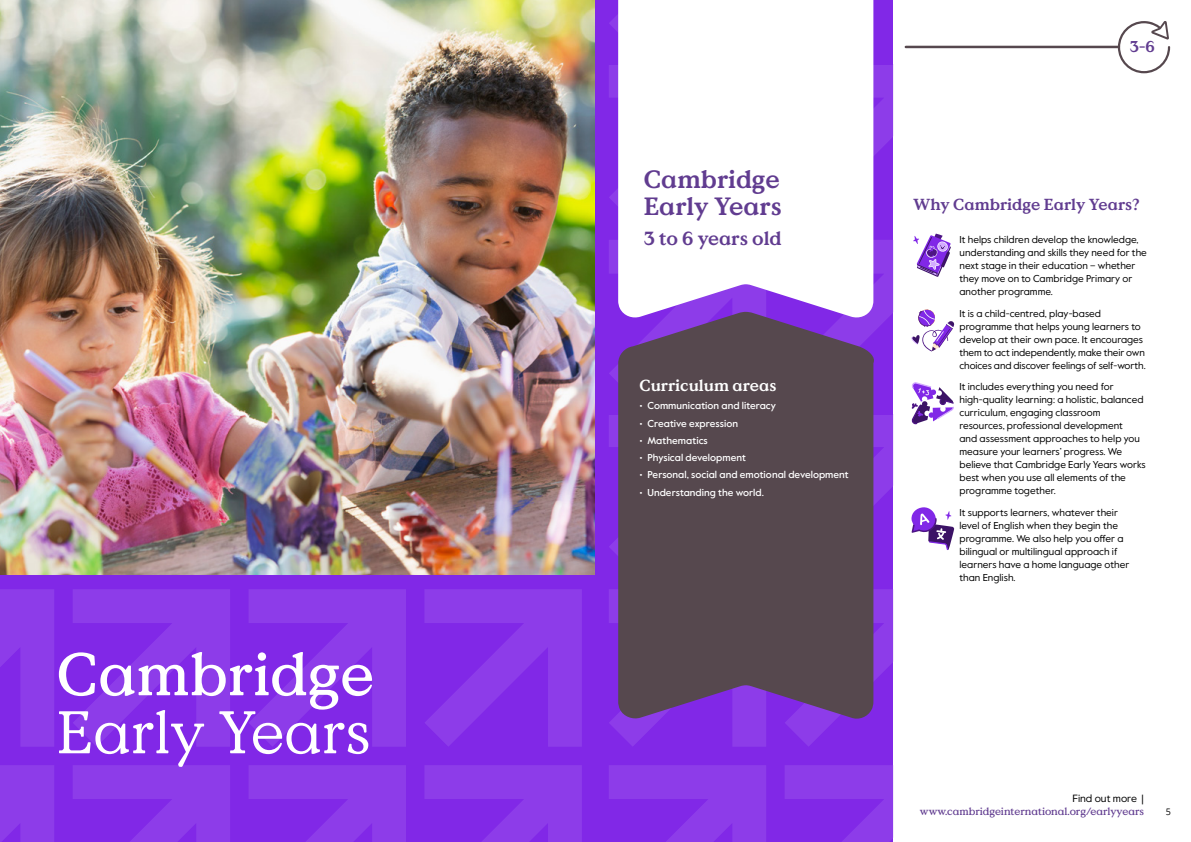
<style>
.page{position:relative;width:1191px;height:842px;background:#fff}
.page>*{position:absolute;margin:0;border:0;box-sizing:border-box;transform-origin:0 0}
.t1{font:60px "Value Serif Pro";color:#fff}
.t2{font:500 60px "Value Serif Pro";color:#fff}
.t3{font:700 25px/27px "Value Serif Pro";color:#613c90}
.t4{font:700 19px "Value Serif Pro";color:#613c90}
.t5{font:700 16px "Value Serif Pro";color:#613c90}
.t6{font:700 16px "Value Serif Pro";color:#fff}
.t7{font:700 15.7px "Value Serif Pro";color:#613c90}
.t8{font:500 10.5px "Value Serif Pro";color:#613c90}
.t9{font:10.5px "Value Sans Pro";color:#000}
.t10{font:10px/13px "Value Sans Pro";letter-spacing:.005em;color:#000}
.t11{font:500 10px "Value Sans Pro";letter-spacing:.005em;color:#fff}
.t12{font:9px "Open Sans";color:#000}
</style>
<div class="page">
<img style="left:0;top:0;width:595px;height:575px">
<div style="left:595px;top:415px;width:298px;height:427px;background:#8128e7"></div>
<svg style="left:876px;top:415px;width:17px;height:88px"></svg>
<svg style="left:609px;top:415px;width:9px;height:140px"></svg>
<svg style="left:785px;top:589px;width:108px;height:157px"></svg>
<svg style="left:609px;top:589px;width:157px;height:158px"></svg>
<svg style="left:785px;top:765px;width:108px;height:77px"></svg>
<svg style="left:609px;top:765px;width:157px;height:77px"></svg>
<div style="left:595px;top:64px;width:298px;height:351px;background:#8128e7"></div>
<svg style="left:873px;top:64px;width:20px;height:157px"></svg>
<svg style="left:609px;top:65px;width:9px;height:141px"></svg>
<svg style="left:873px;top:240px;width:20px;height:89px;background:#8d3ce9"></svg>
<svg style="left:609px;top:240px;width:9px;height:142px"></svg>
<div style="left:595px;top:0;width:298px;height:64px;background:#8128e7"></div>
<svg style="left:873px;top:0;width:1px;height:47px"></svg>
<svg style="left:609px;top:15px;width:9px;height:17px"></svg>
<div style="left:0;top:575px;width:595px;height:267px;background:#8128e7"></div>
<svg style="left:424px;top:589px;width:158px;height:158px"></svg>
<svg style="left:249px;top:589px;width:157px;height:158px"></svg>
<svg style="left:73px;top:589px;width:157px;height:158px"></svg>
<svg style="left:0;top:589px;width:54px;height:158px"></svg>
<svg style="left:424px;top:765px;width:158px;height:77px"></svg>
<svg style="left:249px;top:765px;width:157px;height:77px"></svg>
<svg style="left:73px;top:765px;width:157px;height:77px"></svg>
<div style="left:0;top:765px;width:54px;height:77px;background:#8d3ce9"></div>
<div style="left:618px;top:0;width:255px;height:312px;background:#fff"></div>
<hr style="left:906px;top:46px;width:212px;height:2px;background:#56484e">
<svg style="left:1117px;top:21px;width:53px;height:52px"></svg>
<svg style="left:913px;top:234px;width:38px;height:43px"></svg>
<svg style="left:911px;top:309px;width:43px;height:42px"></svg>
<svg style="left:911px;top:382px;width:43px;height:42px"></svg>
<svg style="left:911px;top:507px;width:43px;height:43px"></svg>
<svg style="left:618px;top:312px;width:258px;height:408px;background:#5a465c"></svg>
<h1 class="t2" style="left:57px;top:638px;width:319px">Cambridge</h1>
<h1 class="t1" style="left:57px;top:696px;width:315px">Early Years</h1>
<h2 class="t3" style="left:643px;top:167px;width:139px">Cambridge<br>Early Years</h2>
<h3 class="t4" style="left:643px;top:226px;width:140px">3 to 6 years old</h3>
<h3 class="t6" style="left:639px;top:375px;width:138px">Curriculum areas</h3>
<p class="t11" style="left:639px;top:400px;width:138px">• Communication and literacy</p>
<p class="t11" style="left:639px;top:417px;width:100px">• Creative expression</p>
<p class="t11" style="left:639px;top:434px;width:70px">• Mathematics</p>
<p class="t11" style="left:639px;top:451px;width:108px">• Physical development</p>
<p class="t11" style="left:639px;top:469px;width:211px">• Personal, social and emotional development</p>
<p class="t11" style="left:639px;top:486px;width:126px">• Understanding the world.</p>
<h3 class="t7" style="left:1129px;top:37px;width:26px">3-6</h3>
<h3 class="t5" style="left:913px;top:195px;width:228px">Why Cambridge Early Years?</h3>
<p class="t10" style="left:959px;top:233px;width:189px">It helps children develop the knowledge, understanding and skills they need for the next stage in their education – whether they move on to Cambridge Primary or another programme.</p>
<p class="t10" style="left:959px;top:307px;width:188px">It is a child-centred, play-based programme that helps young learners to develop at their own pace. It encourages them to act independently, make their own choices and discover feelings of self-worth.</p>
<p class="t10" style="left:959px;top:380px;width:188px">It includes everything you need for high-quality learning: a holistic, balanced curriculum, engaging classroom resources, professional development<br>and assessment approaches to help you measure your learners’ progress. We believe that Cambridge Early Years works best when you use all elements of the programme together.</p>
<p class="t10" style="left:959px;top:506px;width:171px">It supports learners, whatever their level of English when they begin the programme. We also help you offer a bilingual or multilingual approach if learners have a home language other than English.</p>
<p class="t9" style="left:1072px;top:792px;width:73px">Find out more |</p>
<p class="t8" style="left:920px;top:804px;width:225px">www.cambridgeinternational.org/earlyyears</p>
<p class="t12" style="left:1166px;top:805px;width:7px">5</p>
</div>
